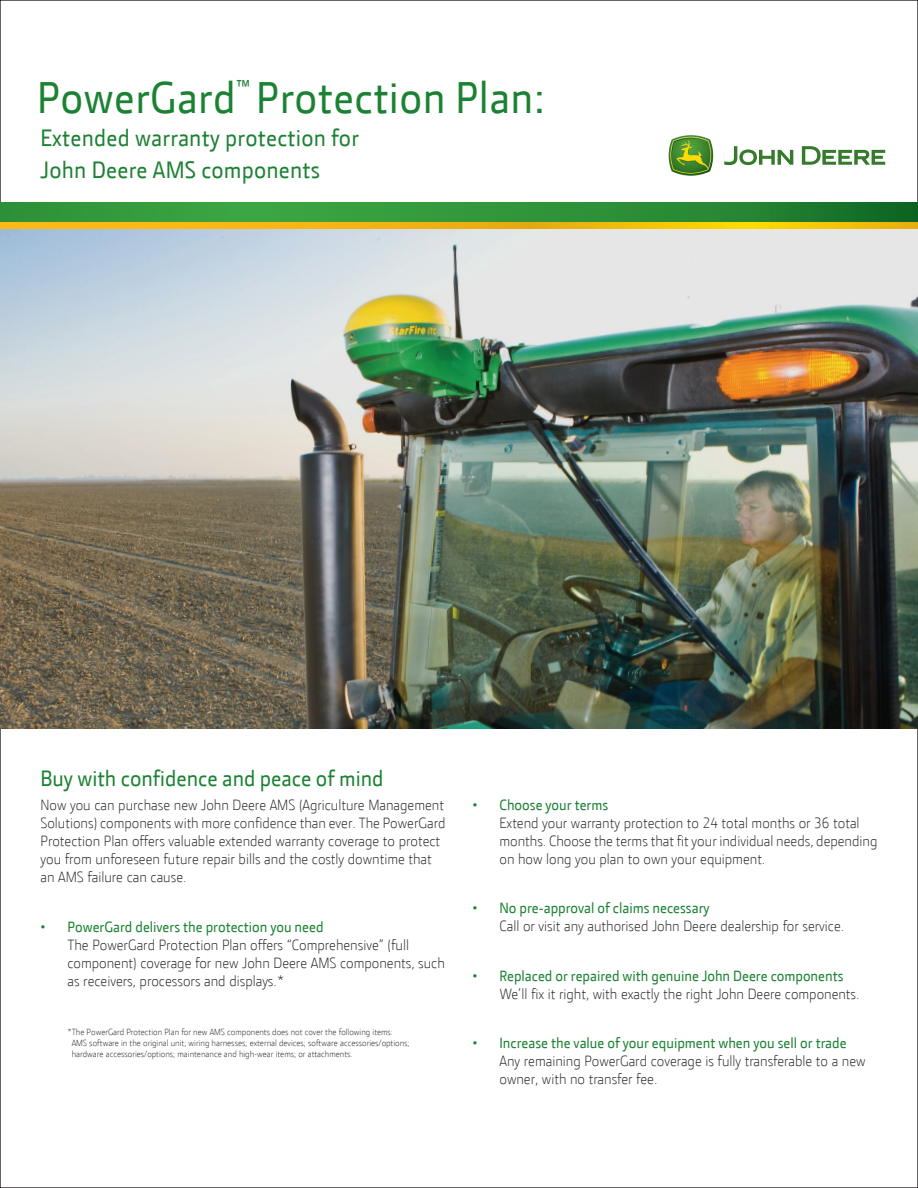
<style>
.page{position:relative;width:918px;height:1188px;background:#fff}
.page>*{position:absolute;margin:0;border:0;box-sizing:border-box;transform-origin:0 0}
.t1{font:45px "JD Sans";letter-spacing:.01em;color:#1c8233}
.Headline_2_Medium_18{font:24px/31.5px "JD Sans";letter-spacing:.01em;color:#1c8233}
.Headline_3_Medium_15{font:22.5px "JD Sans";color:#1c8233}
.Headline_3_Medium_15-2{font:300 15px/18px "JD Sans";color:#231f20}
.Headline_2_Medium_18-2{font:300 9px/10.8px "JD Sans";color:#231f20}
.s1{font-weight:400;color:#1c8233}
</style>
<div class="page">
<svg style="left:0;top:202px;width:918px;height:21px;background:#379336"></svg>
<svg style="left:0;top:223px;width:918px;height:7px;background:#efbe2d"></svg>
<svg style="left:724px;top:146px;width:161px;height:19px"></svg>
<svg style="left:669px;top:135px;width:44px;height:41px;background:#73a045"></svg>
<img style="left:0;top:230px;width:918px;height:499px">
<p class="t1" style="left:37px;top:69px;width:510px">PowerGard<sup>™</sup> Protection Plan:</p>
<p class="Headline_2_Medium_18" style="left:40px;top:121px;width:320px">Extended warranty protection for<br>John Deere AMS components</p>
<p class="Headline_3_Medium_15" style="left:40px;top:763px;width:344px">Buy with confidence and peace of mind</p>
<p class="Headline_3_Medium_15-2" style="left:40px;top:796px;width:406px">Now you can purchase new John Deere AMS (Agriculture Management Solutions) components with more confidence than ever. The PowerGard Protection Plan offers valuable extended warranty coverage to protect you from unforeseen future repair bills and the costly downtime that an AMS failure can cause.</p>
<p class="Headline_3_Medium_15-2" style="left:68px;top:917px;width:379px;text-indent:-27px"><span class="s1">• PowerGard delivers the protection you need<br></span>The PowerGard Protection Plan offers “Comprehensive” (full component) coverage for new John Deere AMS components, such as receivers, processors and displays.*</p>
<p class="Headline_2_Medium_18-2" style="left:72px;top:1027px;width:339px;text-indent:-4px">*The PowerGard Protection Plan for new AMS components does not cover the following items:<br>AMS software in the original unit; wiring harnesses; external devices; software accessories/options; hardware accessories/options; maintenance and high-wear items; or attachments.</p>
<p class="Headline_3_Medium_15-2" style="left:500px;top:795px;width:379px;text-indent:-27px"><span class="s1">• Choose your terms<br></span>Extend your warranty protection to 24 total months or 36 total months. Choose the terms that fit your individual needs, depending on how long you plan to own your equipment.</p>
<p class="Headline_3_Medium_15-2" style="left:500px;top:898px;width:346px;text-indent:-27px"><span class="s1">• No pre-approval of claims necessary<br></span>Call or visit any authorised John Deere dealership for service.</p>
<p class="Headline_3_Medium_15-2" style="left:500px;top:966px;width:362px;text-indent:-27px"><span class="s1">• Replaced or repaired with genuine John Deere components<br></span>We’ll fix it right, with exactly the right John Deere components.</p>
<p class="Headline_3_Medium_15-2" style="left:500px;top:1033px;width:368px;text-indent:-27px"><span class="s1">• Increase the value of your equipment when you sell or trade<br></span>Any remaining PowerGard coverage is fully transferable to a new owner, with no transfer fee.</p>
</div>
